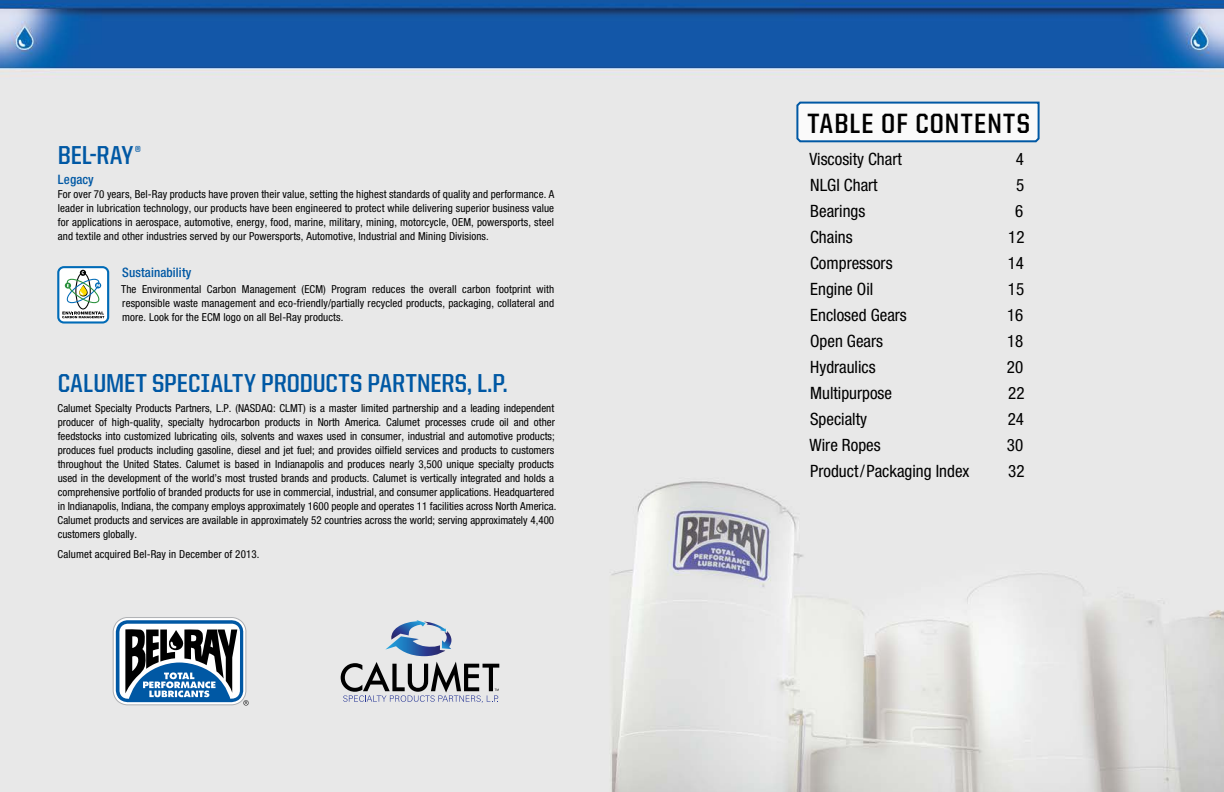
<style>
.page{position:relative;width:1224px;height:792px;background:#fff}
.page>*{position:absolute;margin:0;border:0;box-sizing:border-box;transform-origin:0 0}
.t1{font:700 28px "United Sans Semi Cond";letter-spacing:.045em;color:#000}
.t2{font:700 26px "United Sans Semi Cond";letter-spacing:.005em;color:#0058a4}
.t3{font:condensed 17px/26px "Helvetica Neue";color:#000}
.t4{font:500 condensed 13px "Helvetica Neue";letter-spacing:.01em;color:#0058a4}
.t5{font:condensed 11px/14px "Helvetica Neue";color:#000;text-align:justify}
</style>
<div class="page">
<img style="left:0;top:0;width:1224px;height:792px">
<svg style="left:385px;top:620px;width:66px;height:36px"></svg>
<svg style="left:341px;top:662px;width:158px;height:41px"></svg>
<svg style="left:113px;top:617px;width:136px;height:89px"></svg>
<svg style="left:795px;top:100px;width:246px;height:43px"></svg>
<svg style="left:57px;top:266px;width:52px;height:58px"></svg>
<h2 class="t2" style="left:58px;top:141px;width:84px">BEL-RAY<sup>®</sup></h2>
<p class="t4" style="left:58px;top:172px;width:37px">Legacy</p>
<p class="t5" style="left:58px;top:187px;width:498px">For over 70 years, Bel-Ray products have proven their value, setting the highest standards of quality and performance. A leader in lubrication technology, our products have been engineered to protect while delivering superior business value for applications in aerospace, automotive, energy, food, marine, military, mining, motorcycle, OEM, powersports, steel and textile and other industries served by our Powersports, Automotive, Industrial and Mining Divisions.</p>
<p class="t4" style="left:122px;top:264px;width:71px">Sustainability</p>
<p class="t5" style="left:121px;top:282px;width:434px">The Environmental Carbon Management (ECM) Program reduces the overall carbon footprint with responsible waste management and eco-friendly/partially recycled products, packaging, collateral and more. Look for the ECM logo on all Bel-Ray products.</p>
<h2 class="t2" style="left:58px;top:370px;width:451px">CALUMET SPECIALTY PRODUCTS PARTNERS, L.P.</h2>
<p class="t5" style="left:58px;top:401px;width:500px;text-align:left">Calumet Specialty Products Partners, L.P. (NASDAQ: CLMT) is a master limited partnership and a leading independent producer of high-quality, specialty hydrocarbon products in North America. Calumet processes crude oil and other feedstocks into customized lubricating oils, solvents and waxes used in consumer, industrial and automotive products; produces fuel products including gasoline, diesel and jet fuel; and provides oilfield services and products to customers throughout the United States. Calumet is based in Indianapolis and produces nearly 3,500 unique specialty products used in the development of the world’s most trusted brands and products. Calumet is vertically integrated and holds a comprehensive portfolio of branded products for use in commercial, industrial, and consumer applications. Headquartered in Indianapolis, Indiana, the company employs approximately 1600 people and operates 11 facilities across North America.<br>Calumet products and services are available in approximately 52 countries across the world; serving approximately 4,400 customers globally.</p>
<p class="t5" style="left:58px;top:547px;width:203px">Calumet acquired Bel-Ray in December of 2013.</p>
<h1 class="t1" style="left:808px;top:108px;width:224px">TABLE OF CONTENTS</h1>
<h3 class="t3" style="left:809px;top:146px;width:162px">Viscosity Chart<br>NLGI Chart<br>Bearings<br>Chains<br>Compressors<br>Engine Oil<br>Enclosed Gears<br>Open Gears<br>Hydraulics<br>Multipurpose<br>Specialty<br>Wire Ropes<br>Product/Packaging Index</h3>
<h3 class="t3" style="left:1007px;top:146px;width:19px;text-align:center">4<br>5<br>6<br>12<br>14<br>15<br>16<br>18<br>20<br>22<br>24<br>30<br>32</h3>
</div>
